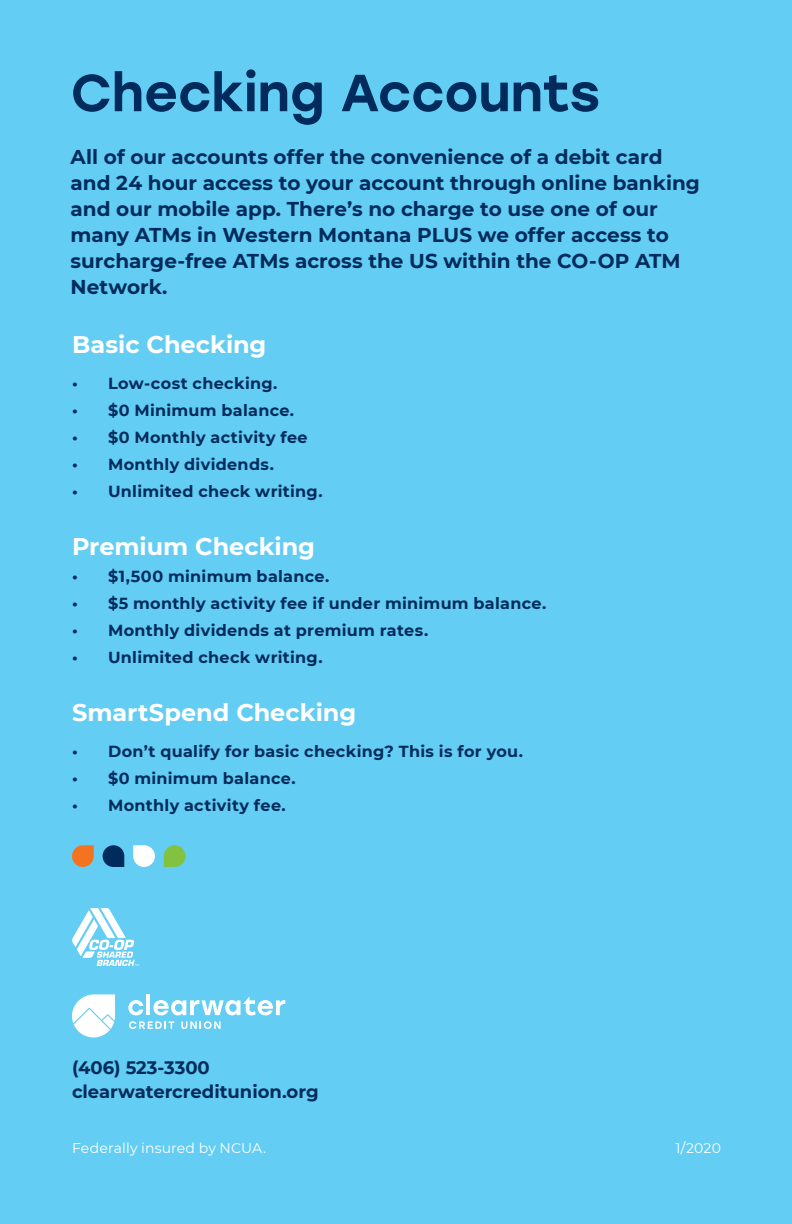
<style>
.page{position:relative;width:792px;height:1224px;background:#63cdf3}
.page>*{position:absolute;margin:0;border:0;box-sizing:border-box;transform-origin:0 0}
.t1{font:500 52px "Stolzl";color:#002b5c}
.t2{font:700 24px "Montserrat";color:#fff}
.t3{font:700 20px/26px "Montserrat";color:#002b5c}
.t4{font:700 18px "Montserrat";color:#002b5c}
.t5{font:700 16px "Montserrat";letter-spacing:.02em;color:#002b5c}
.Body{font:14px "Montserrat";letter-spacing:.01em;color:#fff}
</style>
<div class="page">
<svg style="left:164px;top:845px;width:22px;height:22px"></svg>
<svg style="left:133px;top:845px;width:22px;height:22px"></svg>
<svg style="left:72px;top:845px;width:22px;height:22px"></svg>
<svg style="left:103px;top:845px;width:21px;height:22px"></svg>
<svg style="left:72px;top:908px;width:67px;height:58px"></svg>
<svg style="left:128px;top:1000px;width:15px;height:15px"></svg>
<hr style="left:146px;top:994px;width:4px;height:21px;background:#fff">
<svg style="left:129px;top:1021px;width:45px;height:8px"></svg>
<svg style="left:181px;top:1021px;width:40px;height:8px"></svg>
<svg style="left:153px;top:996px;width:132px;height:19px"></svg>
<svg style="left:72px;top:994px;width:43px;height:43px"></svg>
<p class="t1" style="left:71px;top:56px;width:531px">Checking Accounts</p>
<p class="t3" style="left:71px;top:143px;width:631px">All of our accounts offer the convenience of a debit card and 24 hour access to your account through online banking and our mobile app. There’s no charge to use one of our many ATMs in Western Montana PLUS we offer access to surcharge-free ATMs across the US within the CO-OP ATM Network.</p>
<p class="t2" style="left:72px;top:327px;width:196px">Basic Checking</p>
<p class="t5" style="left:72px;top:372px;width:207px">• Low-cost checking.</p>
<p class="t5" style="left:72px;top:399px;width:224px">• $0 Minimum balance.</p>
<p class="t5" style="left:72px;top:426px;width:237px">• $0 Monthly activity fee</p>
<p class="t5" style="left:72px;top:453px;width:203px">• Monthly dividends.</p>
<p class="t5" style="left:72px;top:480px;width:252px">• Unlimited check writing.</p>
<p class="t2" style="left:72px;top:529px;width:245px">Premium Checking</p>
<p class="t5" style="left:72px;top:565px;width:259px">• $1,500 minimum balance.</p>
<p class="t5" style="left:72px;top:592px;width:476px">• $5 monthly activity fee if under minimum balance.</p>
<p class="t5" style="left:72px;top:619px;width:358px">• Monthly dividends at premium rates.</p>
<p class="t5" style="left:72px;top:646px;width:252px">• Unlimited check writing.</p>
<p class="t2" style="left:72px;top:695px;width:286px">SmartSpend Checking</p>
<p class="t5" style="left:72px;top:740px;width:452px">• Don’t qualify for basic checking? This is for you.</p>
<p class="t5" style="left:72px;top:767px;width:225px">• $0 minimum balance.</p>
<p class="t5" style="left:72px;top:794px;width:215px">• Monthly activity fee.</p>
<p class="t4" style="left:72px;top:1054px;width:139px">(406) 523-3300</p>
<p class="t4" style="left:72px;top:1078px;width:248px">clearwatercreditunion.org</p>
<p class="Body" style="left:72px;top:1138px;width:196px">Federally insured by NCUA.</p>
<p class="Body" style="left:676px;top:1138px;width:47px">1/2020</p>
</div>
